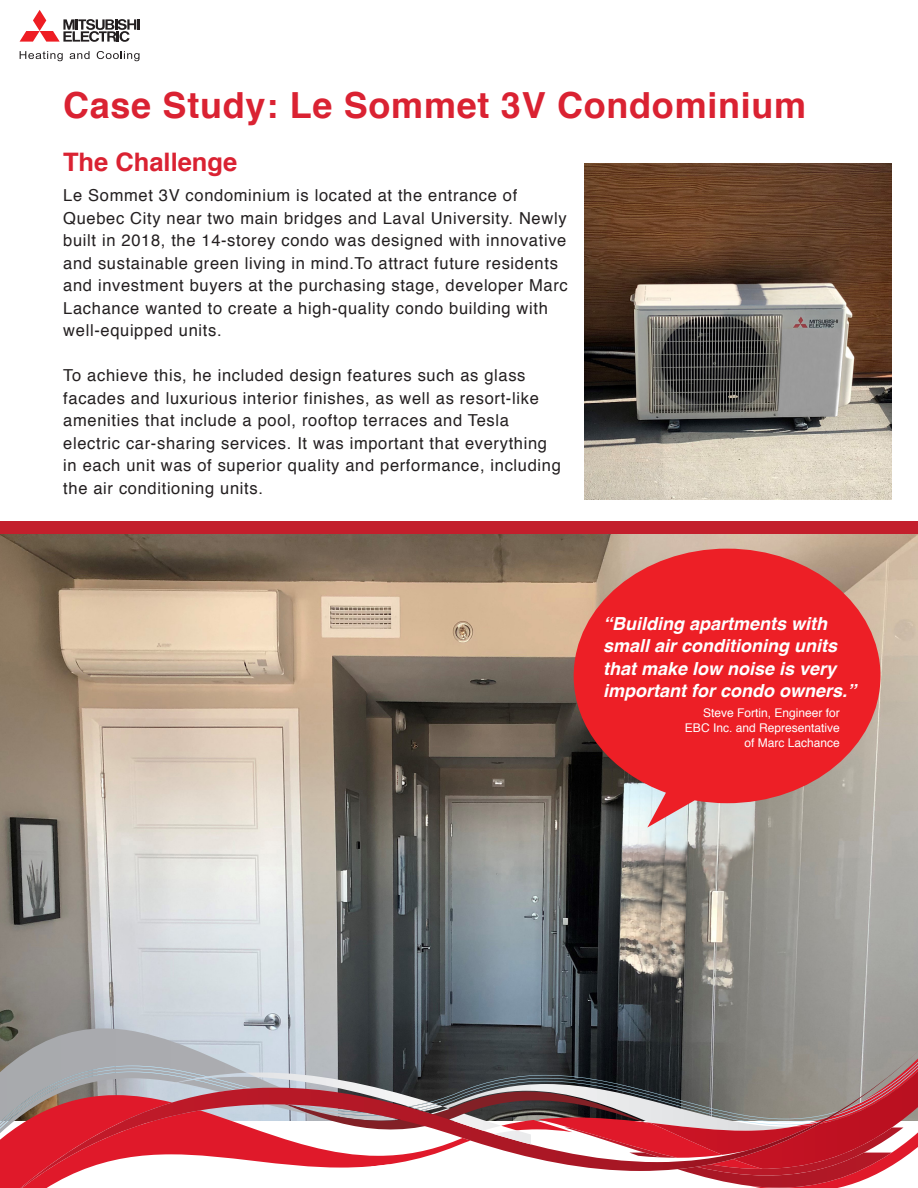
<style>
.page{position:relative;width:918px;height:1188px;background:#fff}
.page>*{position:absolute;margin:0;border:0;box-sizing:border-box;transform-origin:0 0}
.t1{font:700 36px "Helvetica";letter-spacing:.02em;color:#da2232}
.t2{font:700 25.5px "Helvetica";color:#da2232}
.t3{font:italic 700 18px/22.5px "Helvetica";color:#fff}
.t4{font:16.5px/22.5px "Helvetica";letter-spacing:.04em;color:#231f20}
.t5{font:12px/15px "Helvetica";color:#fff;text-align:right}
</style>
<div class="page">
<img style="left:0;top:535px;width:918px;height:510px">
<div style="left:0;top:521px;width:918px;height:13px;background:#c31f2c"></div>
<svg style="left:574px;top:549px;width:306px;height:278px;background:#d73f41"></svg>
<svg style="left:20px;top:10px;width:119px;height:32px"></svg>
<svg style="left:20px;top:51px;width:43px;height:10px"></svg>
<svg style="left:70px;top:51px;width:20px;height:8px"></svg>
<svg style="left:97px;top:51px;width:43px;height:10px"></svg>
<svg style="left:0;top:1028px;width:794px;height:17px;background:#73787b"></svg>
<svg style="left:0;top:1045px;width:918px;height:143px;background:#916267"></svg>
<svg style="left:0;top:1048px;width:918px;height:3px;background:#777a7c"></svg>
<svg style="left:0;top:1054px;width:21px;height:89px;background:#ae9699"></svg>
<svg style="left:21px;top:1051px;width:897px;height:137px;background:#a36e74"></svg>
<svg style="left:170px;top:1071px;width:748px;height:117px"></svg>
<img style="left:584px;top:164px;width:307px;height:335px">
<p class="t1" style="left:63px;top:76px;width:745px">Case Study: Le Sommet 3V Condominium</p>
<p class="t2" style="left:63px;top:142px;width:176px">The Challenge</p>
<p class="t4" style="left:63px;top:184px;width:506px">Le Sommet 3V condominium is located at the entrance of Quebec City near two main bridges and Laval University. Newly built in 2018, the 14-storey condo was designed with innovative and sustainable green living in mind.To attract future residents and investment buyers at the purchasing stage, developer Marc Lachance wanted to create a high-quality condo building with well-equipped units.</p>
<p class="t4" style="left:63px;top:364px;width:499px">To achieve this, he included design features such as glass facades and luxurious interior finishes, as well as resort-like amenities that include a pool, rooftop terraces and Tesla electric car-sharing services. It was important that everything in each unit was of superior quality and performance, including the air conditioning units.</p>
<p class="t3" style="left:603px;top:612px;width:255px">“Building apartments with small air conditioning units that make low noise is very important for condo owners.”</p>
<p class="t5" style="left:685px;top:705px;width:156px">Steve Fortin, Engineer for<br>EBC Inc. and Representative of Marc Lachance</p>
</div>
